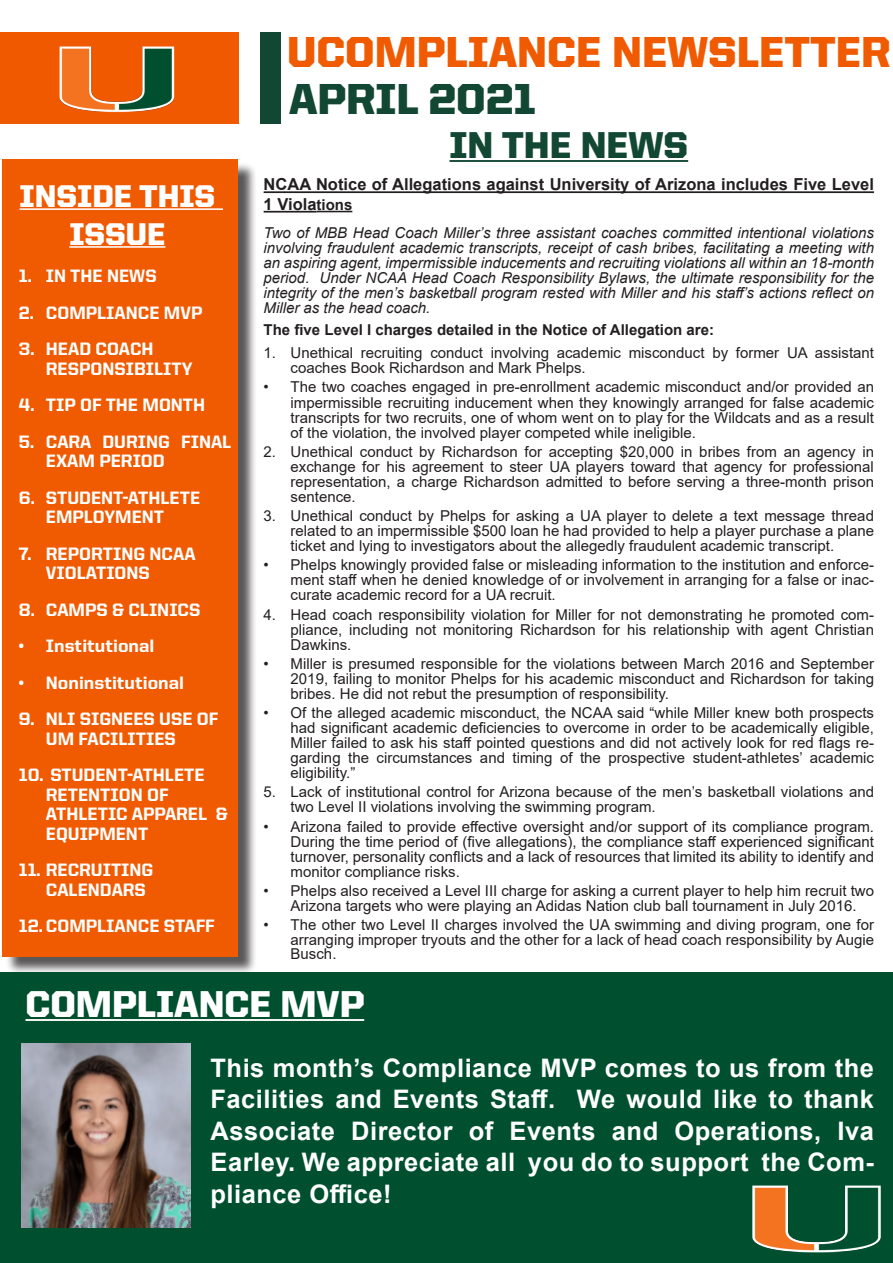
<style>
.page{position:relative;width:893px;height:1263px;background:#fff}
.page>*{position:absolute;margin:0;border:0;box-sizing:border-box;transform-origin:0 0}
.t1{font:900 43.5px "United Sans Reg";color:#f05a00}
.t2{font:900 43.5px "United Sans Reg";color:#124734}
.t3{font:900 37.5px "United Sans Reg";color:#fff}
.t4{font:900 37.5px "United Sans Reg";color:#124734}
.t5{font:900 31.5px/37.8px "United Sans Reg";color:#fff;text-align:center}
.t6{font:700 25.5px/31.5px "Arial";letter-spacing:.02em;color:#fff;text-align:justify}
.t7{font:800 18px/19.5px "United Sans Reg";color:#fff}
.t8{font:700 16.5px/19.5px "Arial";color:#231f20}
.t9{font:15px/15px "Arial";color:#231f20;text-align:justify}
.t10{font:italic 15px/15px "Arial";color:#231f20;text-align:justify}
.t11{font:700 15px "Arial";color:#231f20}
.s1{font-size:15px}
</style>
<div class="page">
<div style="left:0;top:972px;width:893px;height:291px;background:#005030"></div>
<div style="left:5px;top:162px;width:252px;height:814px;background:#231f20;opacity:.75"></div>
<div style="left:3px;top:160px;width:235px;height:797px;background:#f05a00"></div>
<hr style="left:449px;top:160px;width:239px;height:2px;background:#124734">
<hr style="left:264px;top:191px;width:610px;height:2px;background:#231f20">
<hr style="left:264px;top:211px;width:53px;height:2px;background:#231f20">
<hr style="left:317px;top:211px;width:35px;height:1px;background:#231f20">
<hr style="left:26px;top:1019px;width:338px;height:2px;background:#fff">
<hr style="left:20px;top:208px;width:203px;height:2px;background:#fff">
<hr style="left:69px;top:246px;width:96px;height:2px;background:#fff">
<div style="left:0;top:32px;width:238px;height:91px;background:#f05900"></div>
<div style="left:260px;top:32px;width:21px;height:91px;background:#124734"></div>
<img style="left:22px;top:1043px;width:168px;height:184px">
<img style="left:46px;top:46px;width:158px;height:114px">
<img style="left:752px;top:1185px;width:129px;height:68px">
<p class="t1" style="left:287px;top:28px;width:605px">UCOMPLIANCE NEWSLETTER</p>
<p class="t2" style="left:289px;top:75px;width:248px">APRIL 2021</p>
<p class="t4" style="left:449px;top:124px;width:240px">IN THE NEWS</p>
<p class="t8" style="left:264px;top:175px;width:612px">NCAA Notice of Allegations against University of Arizona includes Five Level<br>1 Viola<span class="s1">tions</span></p>
<p class="t10" style="left:264px;top:225px;width:612px">Two of MBB Head Coach Miller’s three assistant coaches committed intentional violations involving fraudulent academic transcripts, receipt of cash bribes, facilitating a meeting with an aspiring agent, impermissible inducements and recruiting violations all within an 18-month period. Under NCAA Head Coach Responsibility Bylaws, the ultimate responsibility for the integrity of the men’s basketball program rested with Miller and his staff’s actions reflect on Miller as the head coach.</p>
<p class="t11" style="left:264px;top:319px;width:452px">The five Level I charges detailed in the Notice of Allegation are:</p>
<p class="t9" style="left:291px;top:345px;width:585px;text-indent:-27px">1. Unethical recruiting conduct involving academic misconduct by former UA assistant coaches Book Richardson and Mark Phelps.</p>
<p class="t9" style="left:291px;top:380px;width:585px;text-indent:-27px">• The two coaches engaged in pre-enrollment academic misconduct and/or provided an impermissible recruiting inducement when they knowingly arranged for false academic transcripts for two recruits, one of whom went on to play for the Wildcats and as a result of the violation, the involved player competed while ineligible.</p>
<p class="t9" style="left:291px;top:444px;width:585px;text-indent:-27px">2. Unethical conduct by Richardson for accepting $20,000 in bribes from an agency in exchange for his agreement to steer UA players toward that agency for professional representation, a charge Richardson admitted to before serving a three-month prison sentence.</p>
<p class="t9" style="left:291px;top:508px;width:585px;text-indent:-27px">3. Unethical conduct by Phelps for asking a UA player to delete a text message thread related to an impermissible $500 loan he had provided to help a player purchase a plane ticket and lying to investigators about the allegedly fraudulent academic transcript.</p>
<p class="t9" style="left:291px;top:557px;width:585px;text-indent:-27px">• Phelps knowingly provided false or misleading information to the institution and enforce&shy;ment staff when he denied knowledge of or involvement in arranging for a false or inac&shy;curate academic record for a UA recruit.</p>
<p class="t9" style="left:291px;top:607px;width:585px;text-indent:-27px">4. Head coach responsibility violation for Miller for not demonstrating he promoted com&shy;pliance, including not monitoring Richardson for his relationship with agent Christian Dawkins.</p>
<p class="t9" style="left:291px;top:656px;width:585px;text-indent:-27px">• Miller is presumed responsible for the violations between March 2016 and September 2019, failing to monitor Phelps for his academic misconduct and Richardson for taking bribes. He did not rebut the presumption of responsibility.</p>
<p class="t9" style="left:291px;top:705px;width:585px;text-indent:-27px">• Of the alleged academic misconduct, the NCAA said “while Miller knew both prospects had significant academic deficiencies to overcome in order to be academically eligible, Miller failed to ask his staff pointed questions and did not actively look for red flags re&shy;garding the circumstances and timing of the prospective student-athletes’ academic eligibility.”</p>
<p class="t9" style="left:291px;top:784px;width:585px;text-indent:-27px">5. Lack of institutional control for Arizona because of the men’s basketball violations and two Level II violations involving the swimming program.</p>
<p class="t9" style="left:291px;top:819px;width:585px;text-indent:-27px">• Arizona failed to provide effective oversight and/or support of its compliance program.<br>During the time period of (five allegations), the compliance staff experienced significant turnover, personality conflicts and a lack of resources that limited its ability to identify and monitor compliance risks.</p>
<p class="t9" style="left:291px;top:883px;width:585px;text-indent:-27px">• Phelps also received a Level III charge for asking a current player to help him recruit two<br>Arizona targets who were playing an Adidas Nation club ball tournament in July 2016.</p>
<p class="t9" style="left:264px;top:917px;width:612px;text-align:right">• The other two Level II charges involved the UA swimming and diving program, one for arranging improper tryouts and the other for a lack of head coach responsibility by Augie</p>
<p class="t9" style="left:291px;top:946px;width:47px">Busch.</p>
<p class="t3" style="left:26px;top:983px;width:340px">COMPLIANCE MVP</p>
<p class="t5" style="left:20px;top:177px;width:197px">INSIDE THIS<br>ISSUE</p>
<p class="t7" style="left:19px;top:266px;width:139px">1. IN THE NEWS</p>
<p class="t7" style="left:19px;top:303px;width:185px">2. COMPLIANCE MVP</p>
<p class="t7" style="left:46px;top:339px;width:148px;text-indent:-27px">3. HEAD COACH<br>RESPONSIBILITY</p>
<p class="t7" style="left:19px;top:395px;width:188px">4. TIP OF THE MONTH</p>
<p class="t7" style="left:46px;top:432px;width:187px;text-indent:-27px">5. CARA DURING FINAL<br>EXAM PERIOD</p>
<p class="t7" style="left:19px;top:488px;width:183px;text-align:center">6. STUDENT-ATHLETE<br>EMPLOYMENT</p>
<p class="t7" style="left:46px;top:544px;width:151px;text-indent:-27px">7. REPORTING NCAA<br>VIOLATIONS</p>
<p class="t7" style="left:19px;top:600px;width:183px">8. CAMPS &amp; CLINICS</p>
<p class="t7" style="left:19px;top:636px;width:137px">• Institutional</p>
<p class="t7" style="left:19px;top:673px;width:167px">• Noninstitutional</p>
<p class="t7" style="left:46px;top:709px;width:174px;text-indent:-27px">9. NLI SIGNEES USE OF<br>UM FACILITIES</p>
<p class="t7" style="left:46px;top:765px;width:183px;text-indent:-27px">10. STUDENT-ATHLETE<br>RETENTION OF<br>ATHLETIC APPAREL &amp;<br>EQUIPMENT</p>
<p class="t7" style="left:46px;top:860px;width:109px;text-indent:-27px">11. RECRUITING<br>CALENDARS</p>
<p class="t7" style="left:19px;top:916px;width:197px">12. COMPLIANCE STAFF</p>
<p class="t6" style="left:210px;top:1052px;width:665px">This month’s Compliance MVP comes to us from the Facilities and Events Staff. We would like to thank Associate Director of Events and Operations, Iva Earley. We appreciate all you do to support the Com&shy;pliance Office!</p>
</div>
